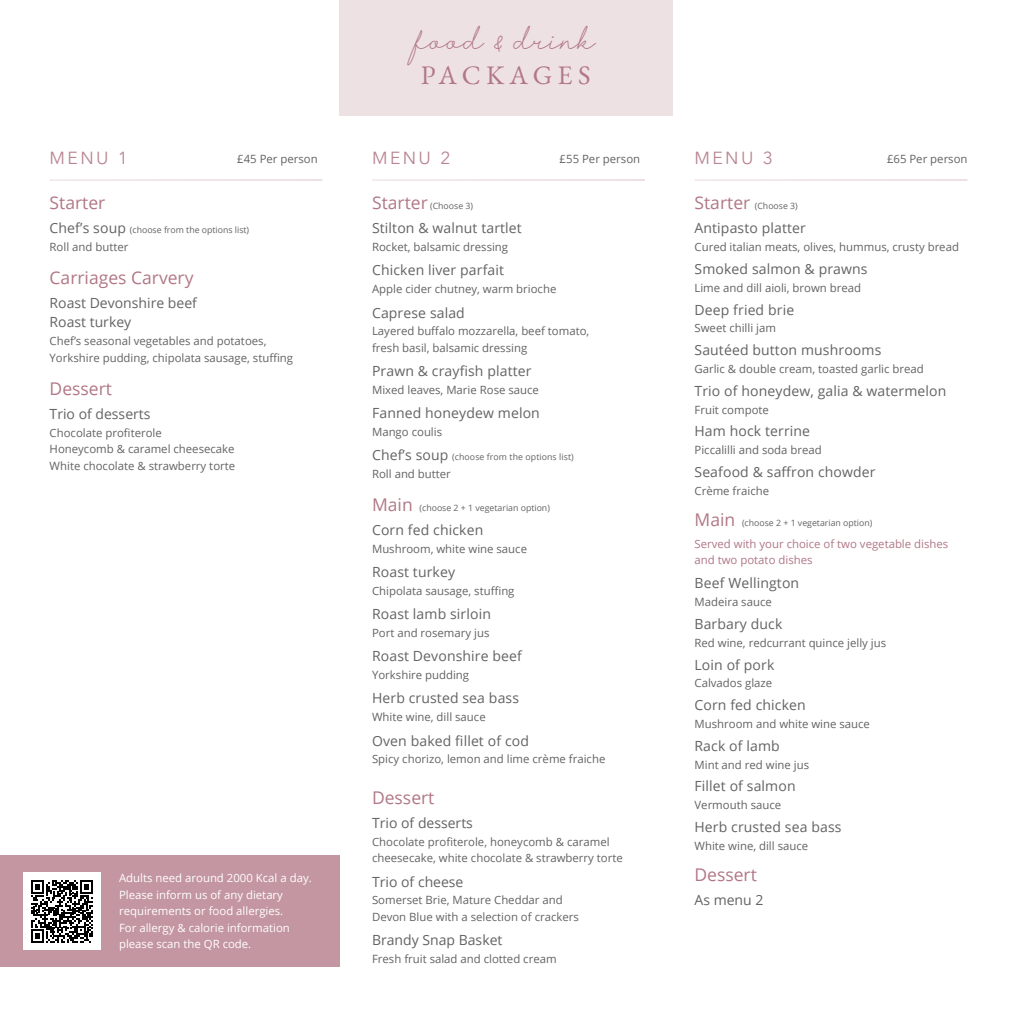
<style>
.page{position:relative;width:1017px;height:1017px;background:#fff}
.page>*{position:absolute;margin:0;border:0;box-sizing:border-box;transform-origin:0 0}
.t1{font:29.75px "Harshita";color:#b17786}
.t2{font:26.78px "EB Garamond";letter-spacing:.2em;color:#b17786}
.t3{font:17.5px "Open Sans";color:#b17786}
.t4{font:17.5px "Avenir Next";letter-spacing:.14em;color:#b98491}
.t5{font:14px/19.2px "Open Sans";letter-spacing:.01em;color:#646363}
.t6{font:11.38px/16.6px "Open Sans";color:#646363}
.t7{font:11.38px/16.6px "Open Sans";color:#fff}
.t8{font:11.38px/16.6px "Open Sans";color:#b17786}
.t9{font:8.75px "Open Sans";color:#646363}
.s1{font-size:14px}
.s2{font-size:17.5px;color:#b17786}
</style>
<div class="page">
<div style="left:0;top:855px;width:339px;height:112px;background:#c396a1"></div>
<div style="left:23px;top:873px;width:78px;height:77px;background:#fff"></div>
<svg style="left:31px;top:880px;width:62px;height:63px"></svg>
<hr style="left:694px;top:179px;width:273px;height:1px;background:#b98491">
<hr style="left:372px;top:179px;width:273px;height:1px;background:#b98491">
<hr style="left:50px;top:179px;width:272px;height:1px;background:#b98491">
<div style="left:339px;top:0;width:333px;height:115px;background:#eee1e4"></div>
<h1 class="t1" style="left:416px;top:21px;width:182px">food &amp; drink</h1>
<h2 class="t2" style="left:421px;top:58px;width:171px">PACKAGES</h2>
<h3 class="t4" style="left:50px;top:143px;width:80px">MENU 1</h3>
<p class="t6" style="left:237px;top:151px;width:82px">£45 Per person</p>
<h3 class="t4" style="left:372px;top:143px;width:80px">MENU 2</h3>
<p class="t6" style="left:560px;top:151px;width:82px">£55 Per person</p>
<h3 class="t4" style="left:694px;top:143px;width:80px">MENU 3</h3>
<p class="t6" style="left:887px;top:151px;width:82px">£65 Per person</p>
<h3 class="t3" style="left:50px;top:191px;width:57px">Starter</h3>
<p class="t9" style="left:50px;top:224px;width:201px"><span class="s1">Chef’s soup</span> (choose from the options list)</p>
<p class="t6" style="left:50px;top:239px;width:80px">Roll and butter</p>
<h3 class="t3" style="left:50px;top:266px;width:145px">Carriages Carvery</h3>
<p class="t5" style="left:50px;top:293px;width:149px">Roast Devonshire beef<br>Roast turkey</p>
<p class="t6" style="left:50px;top:333px;width:245px">Chef’s seasonal vegetables and potatoes,<br>Yorkshire pudding, chipolata sausage, stuffing</p>
<h3 class="t3" style="left:50px;top:376px;width:64px">Dessert</h3>
<p class="t5" style="left:50px;top:404px;width:102px">Trio of desserts</p>
<p class="t6" style="left:50px;top:424px;width:187px">Chocolate profiterole<br>Honeycomb &amp; caramel cheesecake<br>White chocolate &amp; strawberry torte</p>
<p class="t7" style="left:119px;top:869px;width:194px">Adults need around 2000 Kcal a day.<br>Please inform us of any dietary requirements or food allergies.<br>For allergy &amp; calorie information please scan the QR code.</p>
<p class="t9" style="left:372px;top:200px;width:103px"><span class="s2">Starter</span> (Choose 3)</p>
<p class="t5" style="left:372px;top:218px;width:151px">Stilton &amp; walnut tartlet</p>
<p class="t6" style="left:372px;top:239px;width:138px">Rocket, balsamic dressing</p>
<p class="t5" style="left:372px;top:260px;width:133px">Chicken liver parfait</p>
<p class="t6" style="left:372px;top:281px;width:186px">Apple cider chutney, warm brioche</p>
<p class="t5" style="left:372px;top:302px;width:94px">Caprese salad</p>
<p class="t6" style="left:372px;top:323px;width:219px">Layered buffalo mozzarella, beef tomato, fresh basil, balsamic dressing</p>
<p class="t5" style="left:372px;top:361px;width:161px">Prawn &amp; crayfish platter</p>
<p class="t6" style="left:372px;top:381px;width:168px">Mixed leaves, Marie Rose sauce</p>
<p class="t5" style="left:372px;top:403px;width:169px">Fanned honeydew melon</p>
<p class="t6" style="left:372px;top:423px;width:72px">Mango coulis</p>
<p class="t9" style="left:372px;top:451px;width:203px"><span class="s1">Chef’s soup</span> (choose from the options list)</p>
<p class="t6" style="left:372px;top:466px;width:80px">Roll and butter</p>
<p class="t9" style="left:372px;top:502px;width:179px"><span class="s2">Main</span> (choose 2 + 1 vegetarian option)</p>
<p class="t5" style="left:372px;top:520px;width:113px">Corn fed chicken</p>
<p class="t6" style="left:372px;top:540px;width:157px">Mushroom, white wine sauce</p>
<p class="t5" style="left:372px;top:562px;width:85px">Roast turkey</p>
<p class="t6" style="left:372px;top:582px;width:144px">Chipolata sausage, stuffing</p>
<p class="t5" style="left:372px;top:604px;width:120px">Roast lamb sirloin</p>
<p class="t6" style="left:372px;top:624px;width:119px">Port and rosemary jus</p>
<p class="t5" style="left:372px;top:646px;width:151px">Roast Devonshire beef</p>
<p class="t6" style="left:372px;top:666px;width:99px">Yorkshire pudding</p>
<p class="t5" style="left:372px;top:688px;width:148px">Herb crusted sea bass</p>
<p class="t6" style="left:372px;top:709px;width:115px">White wine, dill sauce</p>
<p class="t5" style="left:372px;top:730px;width:158px">Oven baked fillet of cod</p>
<p class="t6" style="left:372px;top:751px;width:235px">Spicy chorizo, lemon and lime crème fraiche</p>
<h3 class="t3" style="left:372px;top:785px;width:64px">Dessert</h3>
<p class="t5" style="left:372px;top:813px;width:102px">Trio of desserts</p>
<p class="t6" style="left:372px;top:833px;width:252px">Chocolate profiterole, honeycomb &amp; caramel cheesecake, white chocolate &amp; strawberry torte</p>
<p class="t5" style="left:372px;top:871px;width:93px">Trio of cheese</p>
<p class="t6" style="left:372px;top:892px;width:208px">Somerset Brie, Mature Cheddar and<br>Devon Blue with a selection of crackers</p>
<p class="t5" style="left:372px;top:930px;width:132px">Brandy Snap Basket</p>
<p class="t6" style="left:372px;top:950px;width:186px">Fresh fruit salad and clotted cream</p>
<p class="t9" style="left:694px;top:200px;width:105px"><span class="s2">Starter</span> (Choose 3)</p>
<p class="t5" style="left:694px;top:218px;width:113px">Antipasto platter</p>
<p class="t6" style="left:694px;top:239px;width:266px">Cured italian meats, olives, hummus, crusty bread</p>
<p class="t5" style="left:694px;top:259px;width:175px">Smoked salmon &amp; prawns</p>
<p class="t6" style="left:694px;top:279px;width:168px">Lime and dill aioli, brown bread</p>
<p class="t5" style="left:694px;top:299px;width:101px">Deep fried brie</p>
<p class="t6" style="left:694px;top:320px;width:83px">Sweet chilli jam</p>
<p class="t5" style="left:694px;top:340px;width:188px">Sautéed button mushrooms</p>
<p class="t6" style="left:694px;top:360px;width:231px">Garlic &amp; double cream, toasted garlic bread</p>
<p class="t5" style="left:694px;top:381px;width:253px">Trio of honeydew, galia &amp; watermelon</p>
<p class="t6" style="left:694px;top:401px;width:76px">Fruit compote</p>
<p class="t5" style="left:694px;top:421px;width:117px">Ham hock terrine</p>
<p class="t6" style="left:694px;top:441px;width:129px">Piccalilli and soda bread</p>
<p class="t5" style="left:694px;top:462px;width:183px">Seafood &amp; saffron chowder</p>
<p class="t6" style="left:694px;top:482px;width:76px">Crème fraiche</p>
<p class="t9" style="left:694px;top:517px;width:179px"><span class="s2">Main</span> (choose 2 + 1 vegetarian option)</p>
<p class="t8" style="left:694px;top:535px;width:255px">Served with your choice of two vegetable dishes and two potato dishes</p>
<p class="t5" style="left:694px;top:573px;width:106px">Beef Wellington</p>
<p class="t6" style="left:694px;top:594px;width:79px">Madeira sauce</p>
<p class="t5" style="left:694px;top:614px;width:89px">Barbary duck</p>
<p class="t6" style="left:694px;top:634px;width:193px">Red wine, redcurrant quince jelly jus</p>
<p class="t5" style="left:694px;top:654px;width:81px">Loin of pork</p>
<p class="t6" style="left:694px;top:675px;width:79px">Calvados glaze</p>
<p class="t5" style="left:694px;top:695px;width:113px">Corn fed chicken</p>
<p class="t6" style="left:694px;top:715px;width:177px">Mushroom and white wine sauce</p>
<p class="t5" style="left:694px;top:736px;width:87px">Rack of lamb</p>
<p class="t6" style="left:694px;top:756px;width:116px">Mint and red wine jus</p>
<p class="t5" style="left:694px;top:776px;width:103px">Fillet of salmon</p>
<p class="t6" style="left:694px;top:796px;width:88px">Vermouth sauce</p>
<p class="t5" style="left:694px;top:817px;width:148px">Herb crusted sea bass</p>
<p class="t6" style="left:694px;top:837px;width:115px">White wine, dill sauce</p>
<h3 class="t3" style="left:694px;top:863px;width:64px">Dessert</h3>
<p class="t5" style="left:694px;top:890px;width:70px">As menu 2</p>
</div>
